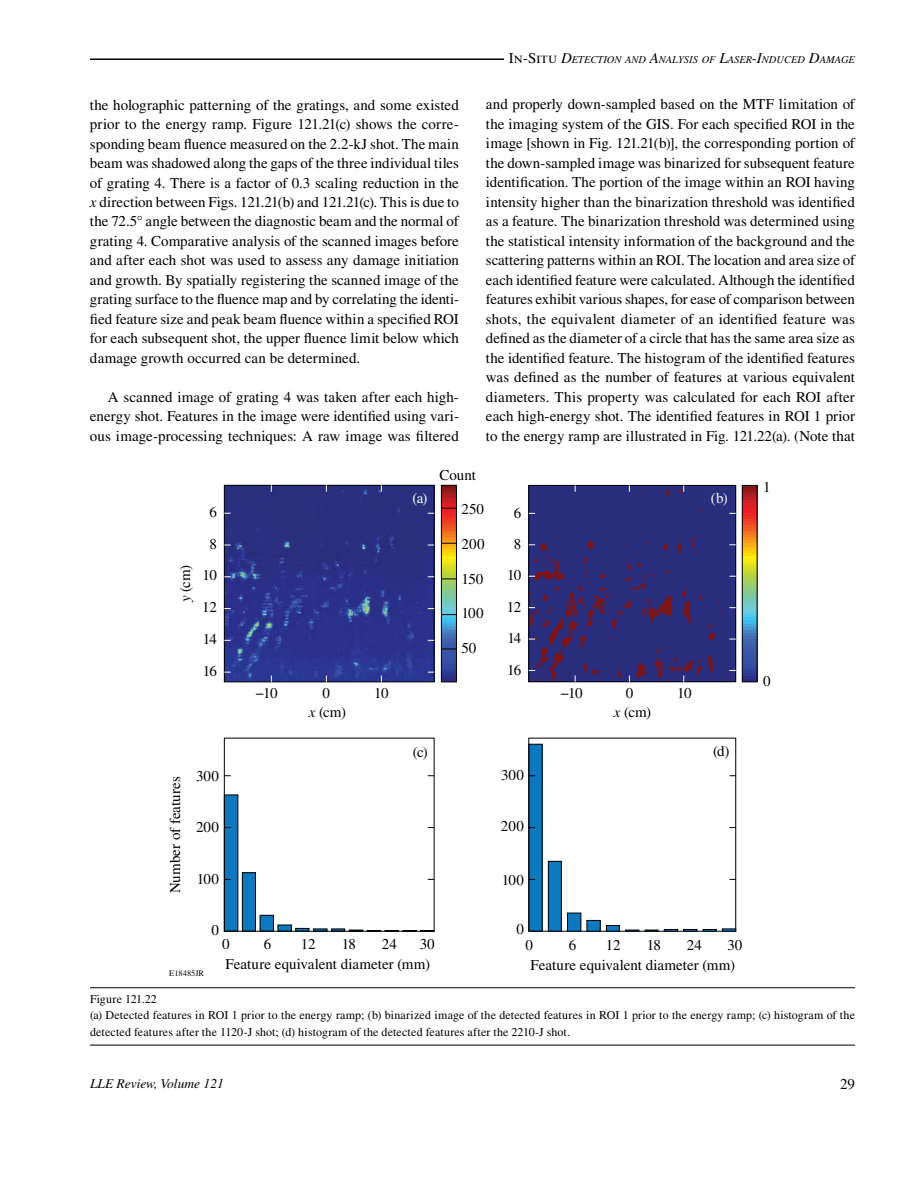
<style>
.page{position:relative;width:918px;height:1188px;background:#fff}
.page>*{position:absolute;margin:0;border:0;box-sizing:border-box;transform-origin:0 0}
.t1{font:15px/19.5px "Times LT Std";color:#000;text-align:justify}
.t2{font:15px "Times LT Std";color:#fff}
.t3{font:italic 13.5px "Times LT Std";color:#000}
.t4{font:12px/16.5px "Times LT Std";letter-spacing:.01em;color:#000}
.t5{font:italic 10.5px "Times LT Std";color:#000}
.t6{font:8.4px "Times LT Std";color:#000}
.s1{font-style:italic}
.s2{font-style:normal;font-size:15px}
.s3{font-size:15px}
</style>
<div class="page">
<hr style="left:90px;top:58px;width:414px;height:2px;background:#000">
<hr style="left:90px;top:987px;width:765px;height:1px;background:#000">
<hr style="left:90px;top:1045px;width:765px;height:1px;background:#000">
<img style="left:226px;top:487px;width:207px;height:193px">
<div style="left:224px;top:485px;width:211px;height:197px;border:1px solid #000"></div>
<img style="left:443px;top:487px;width:12px;height:193px">
<div style="left:441px;top:485px;width:16px;height:197px;border:1px solid #000"></div>
<div style="left:224px;top:795px;width:14px;height:136px;background:#0e78be"></div>
<div style="left:242px;top:873px;width:14px;height:58px;background:#0e78be"></div>
<div style="left:242px;top:872px;width:14px;height:60px;border:1px solid #000"></div>
<div style="left:260px;top:915px;width:14px;height:16px;background:#0e78be"></div>
<div style="left:260px;top:915px;width:14px;height:17px;border:1px solid #000"></div>
<div style="left:278px;top:925px;width:13px;height:6px;background:#0e78be"></div>
<svg style="left:296px;top:928px;width:68px;height:2px"></svg>
<div style="left:224px;top:738px;width:211px;height:194px;border:1px solid #000"></div>
<div style="left:529px;top:744px;width:13px;height:187px;background:#0e78be"></div>
<div style="left:528px;top:744px;width:15px;height:188px;border:1px solid #000"></div>
<div style="left:528px;top:738px;width:208px;height:194px;border:1px solid #000"></div>
<div style="left:548px;top:861px;width:13px;height:70px;background:#0e78be"></div>
<div style="left:548px;top:861px;width:14px;height:71px;border:1px solid #000"></div>
<div style="left:568px;top:913px;width:13px;height:18px;background:#0e78be"></div>
<div style="left:567px;top:913px;width:14px;height:19px;border:1px solid #000"></div>
<div style="left:587px;top:920px;width:13px;height:11px;background:#0e78be"></div>
<div style="left:587px;top:920px;width:14px;height:12px;border:1px solid #000"></div>
<div style="left:606px;top:925px;width:13px;height:6px;background:#0e78be"></div>
<div style="left:606px;top:925px;width:14px;height:7px;border:1px solid #000"></div>
<svg style="left:625px;top:930px;width:14px;height:2px"></svg>
<svg style="left:645px;top:929px;width:19px;height:3px"></svg>
<div style="left:664px;top:929px;width:14px;height:3px;border:1px solid #000"></div>
<div style="left:683px;top:929px;width:14px;height:3px;border:1px solid #000"></div>
<div style="left:703px;top:929px;width:14px;height:3px;border:1px solid #000"></div>
<div style="left:722px;top:929px;width:14px;height:3px;border:1px solid #000"></div>
<svg style="left:441px;top:508px;width:15px;height:1px"></svg>
<svg style="left:441px;top:543px;width:15px;height:1px"></svg>
<svg style="left:441px;top:579px;width:15px;height:1px"></svg>
<svg style="left:441px;top:614px;width:15px;height:1px"></svg>
<svg style="left:441px;top:649px;width:15px;height:1px"></svg>
<img style="left:530px;top:487px;width:204px;height:193px">
<div style="left:528px;top:485px;width:208px;height:197px;border:1px solid #000"></div>
<img style="left:744px;top:487px;width:12px;height:193px">
<div style="left:742px;top:485px;width:16px;height:197px;border:1px solid #000"></div>
<p class="t1" style="left:90px;top:95px;width:371px">the holographic patterning of the gratings, and some existed prior to the energy ramp. Figure 121.21(c) shows the corre&shy;sponding beam fluence measured on the 2.2-kJ shot. The main beam was shadowed along the gaps of the three individual tiles of grating 4. There is a factor of 0.3 scaling reduction in the <span class="s1">x</span> direction between Figs. 121.21(b) and 121.21(c). This is due to the 72.5° angle between the diagnostic beam and the normal of grating 4. Comparative analysis of the scanned images before and after each shot was used to assess any damage initiation and growth. By spatially registering the scanned image of the grating surface to the fluence map and by correlating the identi&shy;fied feature size and peak beam fluence within a specified ROI for each subsequent shot, the upper fluence limit below which damage growth occurred can be determined.</p>
<p class="t1" style="left:90px;top:387px;width:370px;text-indent:18px">A scanned image of grating 4 was taken after each high&shy;energy shot. Features in the image were identified using vari&shy;ous image-processing techniques: A raw image was filtered</p>
<p class="t5" style="left:509px;top:54px;width:348px"><span class="s2">In-Situ</span> <span class="s3">D</span>ETECTION AND <span class="s3">A</span>NALYSIS OF <span class="s3">L</span>ASER<span class="s3">-I</span>NDUCED <span class="s3">D</span>AMAGE</p>
<p class="t1" style="left:486px;top:95px;width:371px">and properly down-sampled based on the MTF limitation of the imaging system of the GIS. For each specified ROI in the image [shown in Fig. 121.21(b)], the corresponding portion of the down-sampled image was binarized for subsequent feature identification. The portion of the image within an ROI having intensity higher than the binarization threshold was identified as a feature. The binarization threshold was determined using the statistical intensity information of the background and the scattering patterns within an ROI. The location and area size of each identified feature were calculated. Although the identified features exhibit various shapes, for ease of comparison between shots, the equivalent diameter of an identified feature was defined as the diameter of a circle that has the same area size as the identified feature. The histogram of the identified features was defined as the number of features at various equivalent diameters. This property was calculated for each ROI after each high-energy shot. The identified features in ROI 1 prior to the energy ramp are illustrated in Fig. 121.22(a). (Note that</p>
<p class="t1" style="left:440px;top:465px;width:38px">Count</p>
<p class="t1" style="left:175px;top:602px;width:39px;rotate:-90deg"><span class="s1">y</span> (cm)</p>
<p class="t2" style="left:413px;top:489px;width:17px">(a)</p>
<p class="t1" style="left:209px;top:502px;width:9px">6</p>
<p class="t1" style="left:462px;top:499px;width:24px">250</p>
<p class="t1" style="left:209px;top:534px;width:9px">8</p>
<p class="t1" style="left:203px;top:565px;width:16px">10</p>
<p class="t1" style="left:202px;top:597px;width:16px">12</p>
<p class="t1" style="left:203px;top:629px;width:16px">14</p>
<p class="t1" style="left:203px;top:661px;width:16px">16</p>
<p class="t1" style="left:256px;top:683px;width:24px">−10</p>
<p class="t1" style="left:323px;top:683px;width:9px">0</p>
<p class="t1" style="left:374px;top:683px;width:16px">10</p>
<p class="t1" style="left:309px;top:703px;width:39px"><span class="s1">x</span> (cm)</p>
<p class="t1" style="left:413px;top:742px;width:16px">(c)</p>
<p class="t1" style="left:462px;top:534px;width:25px">200</p>
<p class="t1" style="left:462px;top:569px;width:23px">150</p>
<p class="t1" style="left:462px;top:604px;width:24px">100</p>
<p class="t1" style="left:462px;top:639px;width:16px">50</p>
<p class="t1" style="left:165px;top:893px;width:118px;rotate:-90deg">Number of features</p>
<p class="t1" style="left:196px;top:766px;width:24px">300</p>
<p class="t1" style="left:196px;top:817px;width:25px">200</p>
<p class="t1" style="left:197px;top:870px;width:24px">100</p>
<p class="t1" style="left:212px;top:920px;width:9px">0</p>
<p class="t1" style="left:222px;top:934px;width:9px">0</p>
<p class="t1" style="left:264px;top:934px;width:9px">6</p>
<p class="t1" style="left:301px;top:934px;width:16px">12</p>
<p class="t1" style="left:342px;top:934px;width:16px">18</p>
<p class="t1" style="left:382px;top:934px;width:17px">24</p>
<p class="t1" style="left:420px;top:934px;width:16px">30</p>
<p class="t6" style="left:169px;top:969px;width:36px">E18485JR</p>
<p class="t1" style="left:226px;top:955px;width:206px">Feature equivalent diameter (mm)</p>
<p class="t1" style="left:507px;top:497px;width:16px;line-height:31.5px;text-align:center">6<br>8<br>10<br>12<br>14<br>16</p>
<p class="t1" style="left:501px;top:765px;width:24px">300</p>
<p class="t1" style="left:501px;top:817px;width:25px">200</p>
<p class="t1" style="left:502px;top:870px;width:24px">100</p>
<p class="t1" style="left:516px;top:919px;width:9px">0</p>
<p class="t2" style="left:711px;top:489px;width:18px">(b)</p>
<p class="t1" style="left:561px;top:683px;width:24px">−10</p>
<p class="t1" style="left:626px;top:683px;width:9px">0</p>
<p class="t1" style="left:677px;top:683px;width:16px">10</p>
<p class="t1" style="left:614px;top:703px;width:39px"><span class="s1">x</span> (cm)</p>
<p class="t1" style="left:713px;top:741px;width:18px">(d)</p>
<p class="t1" style="left:526px;top:935px;width:9px">0</p>
<p class="t1" style="left:569px;top:935px;width:9px">6</p>
<p class="t1" style="left:606px;top:935px;width:16px">12</p>
<p class="t1" style="left:647px;top:935px;width:16px">18</p>
<p class="t1" style="left:687px;top:935px;width:17px">24</p>
<p class="t1" style="left:728px;top:935px;width:16px">30</p>
<p class="t1" style="left:531px;top:956px;width:206px">Feature equivalent diameter (mm)</p>
<p class="t1" style="left:763px;top:477px;width:9px">1</p>
<p class="t1" style="left:763px;top:671px;width:9px">0</p>
<p class="t4" style="left:90px;top:991px;width:767px">Figure 121.22<br>(a) Detected features in ROI 1 prior to the energy ramp; (b) binarized image of the detected features in ROI 1 prior to the energy ramp; (c) histogram of the detected features after the 1120-J shot; (d) histogram of the detected features after the 2210-J shot.</p>
<p class="t3" style="left:90px;top:1076px;width:135px">LLE Review, Volume 121</p>
<p class="t1" style="left:840px;top:1074px;width:16px">29</p>
</div>
